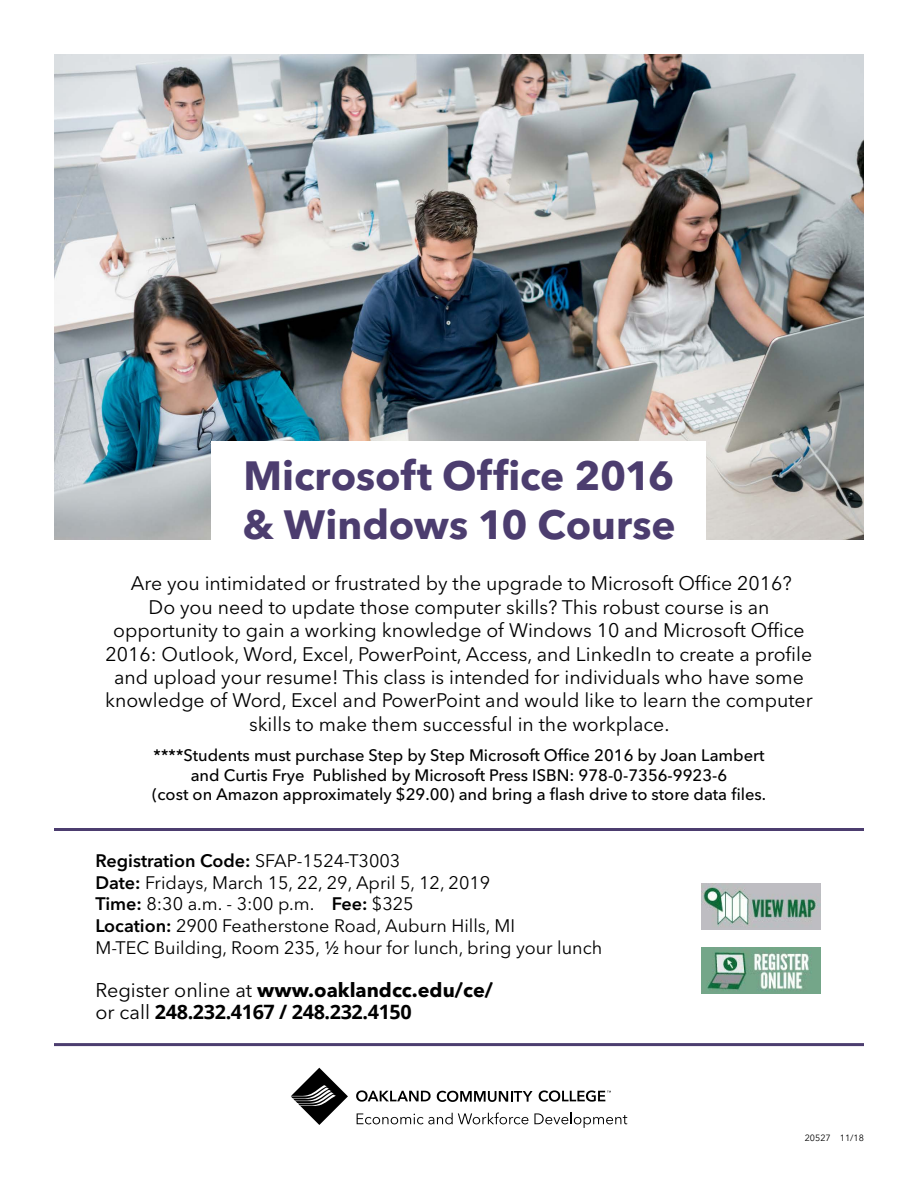
<style>
.page{position:relative;width:918px;height:1188px;background:#fff}
.page>*{position:absolute;margin:0;border:0;box-sizing:border-box;transform-origin:0 0}
.t1{font:700 40.5px/48.6px "Avenir Next LT Pro";color:#4c3d6f}
.t2{font:700 19.8px/22.8px "Open Sans";letter-spacing:-.02em;color:#000}
.t3{font:19.5px/23.4px "Avenir Next LT Pro";color:#000;text-align:center}
.t4{font:18px/21.6px "Avenir Next LT Pro";color:#000}
.t5{font:600 18px "Avenir Next LT Pro";color:#000}
.t6{font:500 16.5px/19.8px "Avenir Next LT Pro";color:#000;text-align:center}
.t7{font:9px "Avenir Next LT Pro";color:#000}
.s1{font-weight:400}
.s2{font-weight:600}
.s3{font-family:"Avenir Next LT Pro";font-weight:400}
.s4{font-family:"Avenir Next LT Pro"}
</style>
<div class="page">
<img style="left:54px;top:55px;width:810px;height:485px">
<div style="left:212px;top:441px;width:494px;height:165px;background:#fff"></div>
<hr style="left:54px;top:828px;width:810px;height:3px;background:#4c3d6f">
<hr style="left:54px;top:1043px;width:810px;height:3px;background:#4c3d6f">
<svg style="left:357px;top:1113px;width:171px;height:11px"></svg>
<svg style="left:534px;top:1113px;width:93px;height:15px"></svg>
<svg style="left:291px;top:1068px;width:57px;height:57px"></svg>
<svg style="left:356px;top:1090px;width:75px;height:12px"></svg>
<svg style="left:437px;top:1091px;width:96px;height:11px"></svg>
<svg style="left:539px;top:1090px;width:72px;height:12px"></svg>
<img style="left:702px;top:947px;width:118px;height:47px">
<img style="left:702px;top:884px;width:118px;height:46px">
<h1 class="t1" style="left:242px;top:451px;width:435px">Microsoft Office 2016 &amp; Windows 10 Course</h1>
<p class="t3" style="left:105px;top:572px;width:709px">Are you intimidated or frustrated by the upgrade to Microsoft Office 2016?<br>Do you need to update those computer skills? This robust course is an opportunity to gain a working knowledge of Windows 10 and Microsoft Office 2016: Outlook, Word, Excel, PowerPoint, Access, and LinkedIn to create a profile and upload your resume! This class is intended for individuals who have some knowledge of Word, Excel and PowerPoint and would like to learn the computer skills to make them successful in the workplace.</p>
<p class="t6" style="left:154px;top:745px;width:612px">****Students must purchase Step by Step Microsoft Office 2016 by Joan Lambert</p>
<p class="t6" style="left:152px;top:765px;width:615px">and Curtis Frye Published by Microsoft Press ISBN: 978-0-7356-9923-6<br>(cost on Amazon approximately $29.00) and bring a flash drive to store data files.</p>
<p class="t5" style="left:95px;top:850px;width:306px">Registration Code: <span class="s1">SFAP-1524-T3003</span></p>
<p class="t4" style="left:95px;top:872px;width:397px"><span class="s2">Date:</span> Fridays, March 15, 22, 29, April 5, 12, 2019</p>
<p class="t4" style="left:95px;top:893px;width:320px"><span class="s2">Time:</span> 8:30 a.m. - 3:00 p.m. <span class="s2">Fee:</span> $325</p>
<p class="t4" style="left:95px;top:915px;width:508px"><span class="s2">Location:</span> 2900 Featherstone Road, Auburn Hills, MI<br>M-TEC Building, Room 235, ½ hour for lunch, bring your lunch</p>
<p class="t2" style="left:95px;top:978px;width:399px"><span class="s3">Register online at</span> <span class="s4">www.oaklandcc.edu/ce/ </span><span class="s3">or call</span> 248.232.4167 / 248.232.4150</p>
<p class="t7" style="left:805px;top:1132px;width:61px">20527 11/18</p>
</div>
